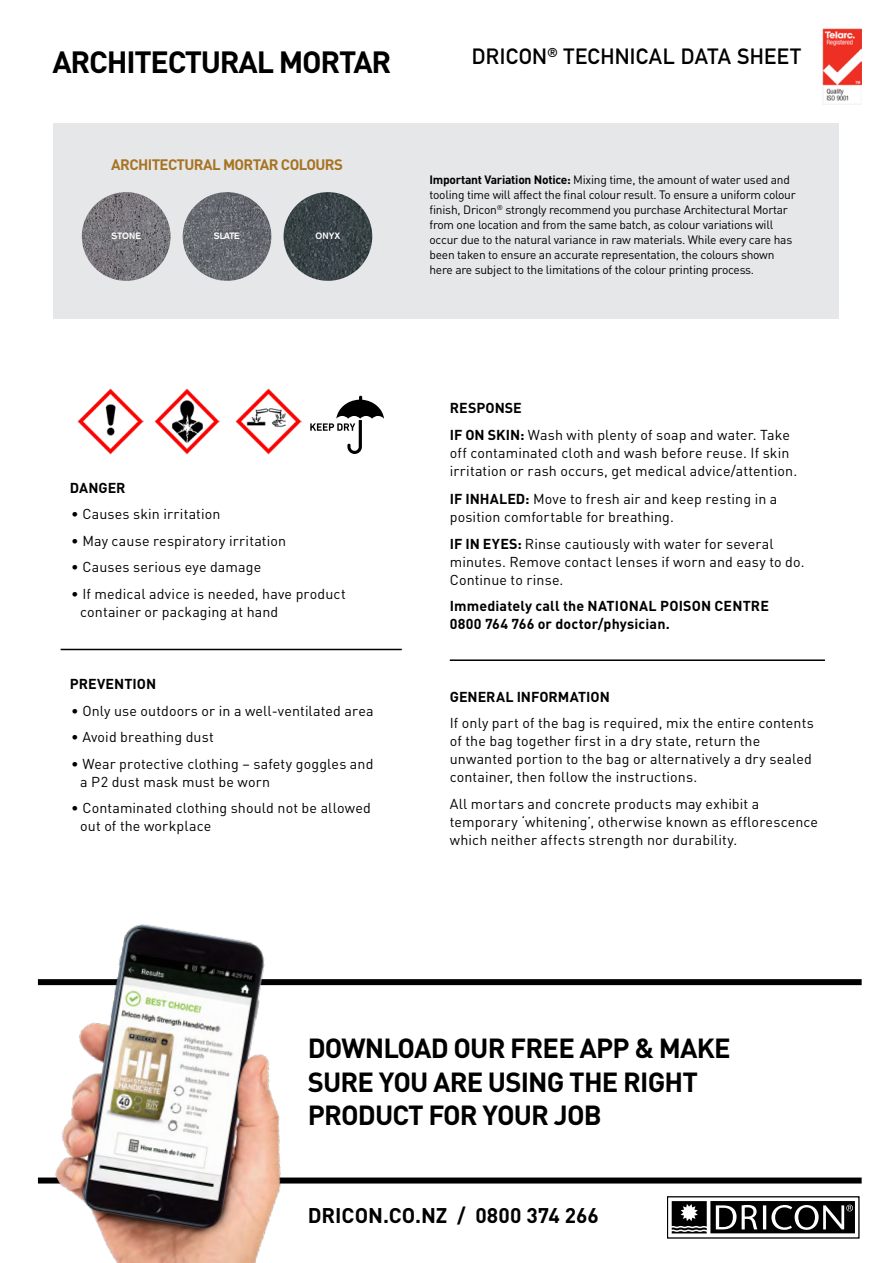
<style>
.page{position:relative;width:893px;height:1263px;background:#fff}
.page>*{position:absolute;margin:0;border:0;box-sizing:border-box;transform-origin:0 0}
.t1{font:700 30.3px "DIN";letter-spacing:-.04em;color:#000}
.t2{font:700 27.3px/33.6px "DIN";letter-spacing:-.03em;color:#000}
.t3{font:700 21.75px "DIN Alternate";letter-spacing:.015em;color:#000}
.t4{font:700 21px "DIN";color:#000}
.t5{font:700 15px "DIN";letter-spacing:-.04em;color:#a67423}
.t6{font:14.25px/18px "DIN";letter-spacing:.01em;color:#000}
.t7{font:700 14.25px/18px "DIN";letter-spacing:.01em;color:#000}
.t8{font:12px/15px "DIN";letter-spacing:-.02em;color:#000}
.t9{font:700 9px "Akzidenz Grotesk";color:#fff}
.s1{font-weight:700}
</style>
<div class="page">
<div style="left:54px;top:123px;width:785px;height:196px;background:#e6e7e8"></div>
<svg style="left:668px;top:1197px;width:192px;height:41px"></svg>
<div style="left:38px;top:1177px;width:824px;height:6px;background:#000"></div>
<div style="left:38px;top:979px;width:824px;height:6px;background:#000"></div>
<img style="left:37px;top:924px;width:271px;height:339px">
<img style="left:822px;top:29px;width:39px;height:75px">
<svg style="left:310px;top:396px;width:74px;height:58px"></svg>
<img style="left:78px;top:389px;width:65px;height:65px">
<img style="left:154px;top:389px;width:66px;height:65px">
<img style="left:235px;top:389px;width:66px;height:65px">
<hr style="left:61px;top:649px;width:341px;height:1px;background:#000">
<hr style="left:450px;top:659px;width:375px;height:2px;background:#000">
<img style="left:284px;top:192px;width:88px;height:89px;border-radius:44px">
<img style="left:82px;top:192px;width:89px;height:89px;border-radius:44px">
<img style="left:183px;top:192px;width:88px;height:89px;border-radius:44px">
<h1 class="t1" style="left:52px;top:42px;width:340px">ARCHITECTURAL MORTAR</h1>
<p class="t5" style="left:111px;top:155px;width:233px">ARCHITECTURAL MORTAR COLOURS</p>
<p class="t9" style="left:112px;top:231px;width:31px">STONE</p>
<p class="t9" style="left:214px;top:231px;width:27px">SLATE</p>
<p class="t9" style="left:316px;top:231px;width:26px">ONYX</p>
<h3 class="t3" style="left:472px;top:40px;width:331px">DRICON<sup>®</sup> TECHNICAL DATA SHEET</h3>
<p class="t8" style="left:429px;top:172px;width:368px"><span class="s1">Important Variation Notice:</span> Mixing time, the amount of water used and tooling time will affect the final colour result. To ensure a uniform colour finish, Dricon<sup>®</sup> strongly recommend you purchase Architectural Mortar from one location and from the same batch, as colour variations will occur due to the natural variance in raw materials. While every care has been taken to ensure an accurate representation, the colours shown here are subject to the limitations of the colour printing process.</p>
<p class="t7" style="left:70px;top:478px;width:57px">DANGER</p>
<p class="t6" style="left:71px;top:505px;width:151px">• Causes skin irritation</p>
<p class="t6" style="left:71px;top:531px;width:216px">• May cause respiratory irritation</p>
<p class="t6" style="left:71px;top:558px;width:192px">• Causes serious eye damage</p>
<p class="t6" style="left:80px;top:584px;width:267px;text-indent:-9px">• If medical advice is needed, have product container or packaging at hand</p>
<p class="t7" style="left:70px;top:674px;width:88px">PREVENTION</p>
<p class="t6" style="left:71px;top:701px;width:304px">• Only use outdoors or in a well-ventilated area</p>
<p class="t6" style="left:71px;top:728px;width:144px">• Avoid breathing dust</p>
<p class="t6" style="left:80px;top:754px;width:295px;text-indent:-9px">• Wear protective clothing – safety goggles and a P2 dust mask must be worn</p>
<p class="t6" style="left:80px;top:799px;width:292px;text-indent:-9px">• Contaminated clothing should not be allowed out of the workplace</p>
<p class="t6" style="left:450px;top:394px;width:342px;line-height:27.3px"><span class="s1">RESPONSE<br>IF ON SKIN:</span> Wash with plenty of soap and water. Take</p>
<p class="t6" style="left:450px;top:444px;width:349px">off contaminated cloth and wash before reuse. If skin irritation or rash occurs, get medical advice/attention.</p>
<p class="t6" style="left:450px;top:489px;width:329px"><span class="s1">IF INHALED:</span> Move to fresh air and keep resting in a position comfortable for breathing.</p>
<p class="t6" style="left:450px;top:534px;width:356px"><span class="s1">IF IN EYES:</span> Rinse cautiously with water for several minutes. Remove contact lenses if worn and easy to do.<br>Continue to rinse.</p>
<p class="t7" style="left:450px;top:597px;width:321px">Immediately call the NATIONAL POISON CENTRE<br>0800 764 766 or doctor/physician.</p>
<p class="t7" style="left:450px;top:687px;width:162px">GENERAL INFORMATION</p>
<p class="t6" style="left:450px;top:714px;width:366px">If only part of the bag is required, mix the entire contents of the bag together first in a dry state, return the unwanted portion to the bag or alternatively a dry sealed container, then follow the instructions.</p>
<p class="t6" style="left:450px;top:794px;width:370px">All mortars and concrete products may exhibit a temporary ‘whitening’, otherwise known as efflorescence which neither affects strength nor durability.</p>
<h2 class="t2" style="left:308px;top:1030px;width:424px">DOWNLOAD OUR FREE APP &amp; MAKE<br>SURE YOU ARE USING THE RIGHT<br>PRODUCT FOR YOUR JOB</h2>
<h3 class="t4" style="left:308px;top:1202px;width:293px">DRICON.CO.NZ / 0800 374 266</h3>
</div>
